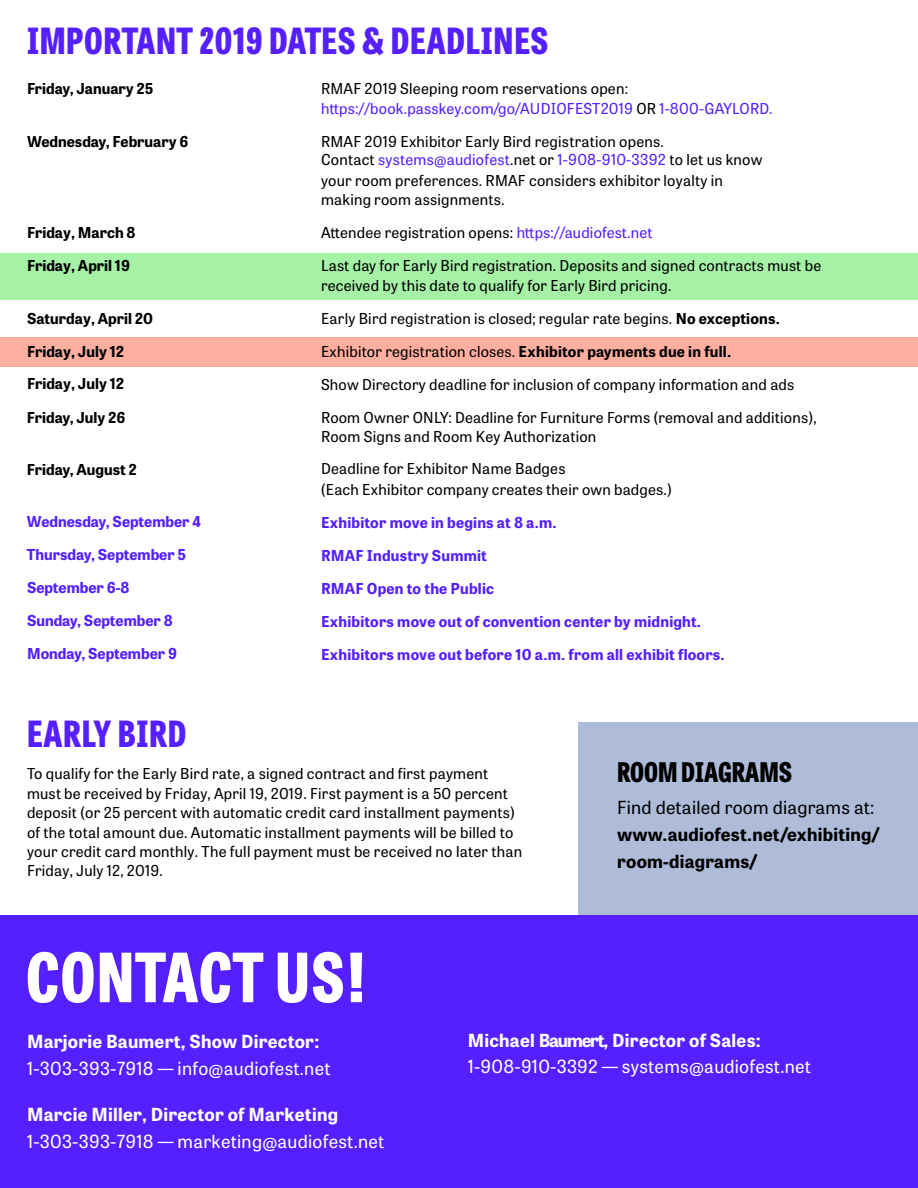
<style>
.page{position:relative;width:918px;height:1188px;background:#fff}
.page>*{position:absolute;margin:0;border:0;box-sizing:border-box;transform-origin:0 0}
.t1{font:800 67.5px "Tablet Gothic Condensed";letter-spacing:.02em;color:#fff}
.t2{font:800 36px "Tablet Gothic Condensed";letter-spacing:.02em;color:#551fff}
.t3{font:800 27px "Tablet Gothic Condensed";color:#000}
.t4{font:18px "Tablet Gothic";letter-spacing:.015em;color:#fff}
.t5{font:700 18px "Tablet Gothic";letter-spacing:.015em;color:#fff}
.t6{font:700 18px/27px "Tablet Gothic";letter-spacing:.015em;color:#000}
.t7{font:18px "Tablet Gothic";letter-spacing:.015em;color:#000}
.t8{font:15px/19.4px "Tablet Gothic";letter-spacing:.015em;color:#000}
.t9{font:700 15px/32.8px "Tablet Gothic";letter-spacing:.015em;color:#551fff}
.t10{font:700 15px/32.2px "Tablet Gothic";color:#000}
.t11{font:15px/19.5px "Tablet Gothic";letter-spacing:.015em;color:#551fff}
.s1{color:#000}
.s2{color:#551fff}
.s3{font-weight:700}
</style>
<div class="page">
<div style="left:579px;top:723px;width:339px;height:194px;background:#aebcda"></div>
<div style="left:0;top:253px;width:918px;height:47px;background:#a5f1a5"></div>
<div style="left:0;top:337px;width:918px;height:29px;background:#ffaf9f"></div>
<div style="left:0;top:916px;width:918px;height:272px;background:#551fff"></div>
<h2 class="t2" style="left:27px;top:13px;width:523px">IMPORTANT 2019 DATES &amp; DEADLINES</h2>
<p class="t10" style="left:27px;top:72px;width:128px">Friday, January 25</p>
<p class="t10" style="left:27px;top:124px;width:163px">Wednesday, February 6</p>
<p class="t11" style="left:321px;top:78px;width:453px"><span class="s1">RMAF 2019 Sleeping room reservations open: </span>https://book.passkey.com/go/AUDIOFEST2019 <span class="s1">OR</span> 1-800-GAYLORD.</p>
<p class="t8" style="left:321px;top:131px;width:443px;line-height:18.6px">RMAF 2019 Exhibitor Early Bird registration opens.<br>Contact <span class="s2">systems@audiofest</span>.net or <span class="s2">1-908-910-3392</span> to let us know</p>
<p class="t8" style="left:321px;top:170px;width:403px">your room preferences. RMAF considers exhibitor loyalty in making room assignments.</p>
<p class="t8" style="left:321px;top:222px;width:333px">Attendee registration opens: <span class="s2">https://audiofest.net</span></p>
<p class="t8" style="left:321px;top:255px;width:502px">Last day for Early Bird registration. Deposits and signed contracts must be received by this date to qualify for Early Bird pricing.</p>
<p class="t8" style="left:321px;top:308px;width:460px">Early Bird registration is closed; regular rate begins. <span class="s3">No exceptions.</span></p>
<p class="t8" style="left:321px;top:334px;width:475px;line-height:33px">Exhibitor registration closes. <span class="s3">Exhibitor payments due in full.<br></span>Show Directory deadline for inclusion of company information and ads</p>
<p class="t8" style="left:321px;top:407px;width:497px">Room Owner ONLY: Deadline for Furniture Forms (removal and additions),<br>Room Signs and Room Key Authorization</p>
<p class="t8" style="left:321px;top:458px;width:352px;line-height:20.4px">Deadline for Exhibitor Name Badges<br>(Each Exhibitor company creates their own badges.)</p>
<p class="t9" style="left:321px;top:505px;width:237px">Exhibitor move in begins at 8 a.m.</p>
<p class="t9" style="left:321px;top:538px;width:167px">RMAF Industry Summit</p>
<p class="t9" style="left:321px;top:571px;width:175px">RMAF Open to the Public</p>
<p class="t9" style="left:321px;top:604px;width:382px">Exhibitors move out of convention center by midnight.</p>
<p class="t9" style="left:321px;top:637px;width:405px">Exhibitors move out before 10 a.m. from all exhibit floors.</p>
<p class="t10" style="left:27px;top:216px;width:110px">Friday, March 8</p>
<p class="t10" style="left:27px;top:249px;width:104px">Friday, April 19</p>
<p class="t10" style="left:27px;top:301px;width:128px">Saturday, April 20</p>
<p class="t10" style="left:27px;top:334px;width:99px">Friday, July 12<br>Friday, July 12</p>
<p class="t10" style="left:27px;top:400px;width:100px">Friday, July 26</p>
<p class="t10" style="left:27px;top:453px;width:111px">Friday, August 2</p>
<p class="t9" style="left:27px;top:504px;width:175px">Wednesday, September 4<br>Thursday, September 5</p>
<p class="t9" style="left:27px;top:571px;width:151px">September 6-8<br>Sunday, September 8<br>Monday, September 9</p>
<h2 class="t2" style="left:27px;top:706px;width:161px">EARLY BIRD</h2>
<p class="t8" style="left:27px;top:763px;width:497px">To qualify for the Early Bird rate, a signed contract and first payment must be received by Friday, April 19, 2019. First payment is a 50 percent deposit (or 25 percent with automatic credit card installment payments) of the total amount due. Automatic installment payments will be billed to your credit card monthly. The full payment must be received no later than Friday, July 12, 2019.</p>
<h3 class="t3" style="left:617px;top:751px;width:177px">ROOM DIAGRAMS</h3>
<p class="t7" style="left:617px;top:795px;width:259px">Find detailed room diagrams at:</p>
<p class="t6" style="left:617px;top:820px;width:264px">www.audiofest.net/exhibiting/ room-diagrams/</p>
<h1 class="t1" style="left:26px;top:926px;width:342px">CONTACT US!</h1>
<p class="t5" style="left:27px;top:1029px;width:294px">Marjorie Baumert, Show Director:</p>
<p class="t4" style="left:27px;top:1056px;width:305px">1-303-393-7918 — info@audiofest.net</p>
<p class="t5" style="left:27px;top:1102px;width:313px">Marcie Miller, Director of Marketing</p>
<p class="t4" style="left:27px;top:1129px;width:359px">1-303-393-7918 — marketing@audiofest.net</p>
<p class="t5" style="left:468px;top:1028px;width:295px">Michael Baumert, Director of Sales:</p>
<p class="t4" style="left:468px;top:1054px;width:345px">1-908-910-3392 — systems@audiofest.net</p>
</div>
